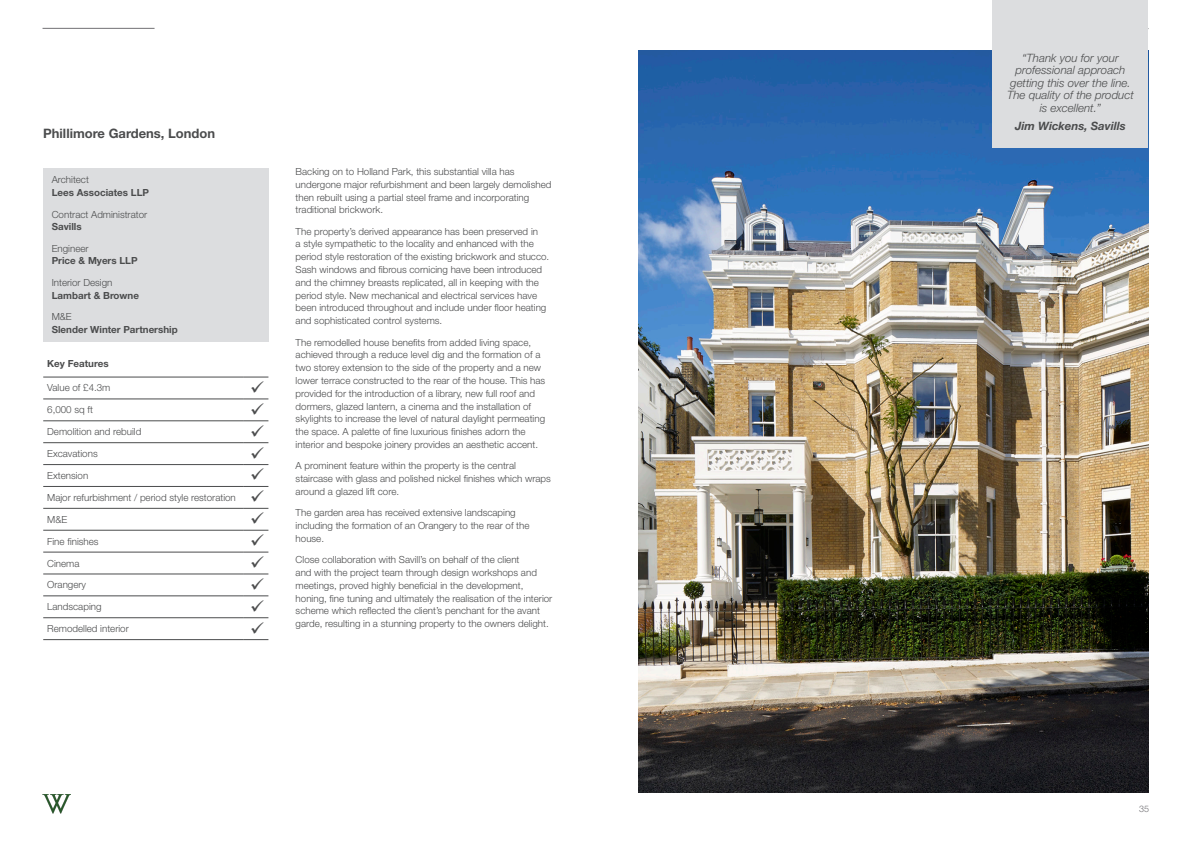
<style>
.page{position:relative;width:1191px;height:842px;background:#fff}
.page>*{position:absolute;margin:0;border:0;box-sizing:border-box;transform-origin:0 0}
.t1{font:700 13px "Helvetica Neue LT Std";color:#4b4c4d}
.t2{font:italic 300 11.5px/12.5px "Helvetica Neue LT Std";color:#4b4c4d;text-align:center}
.t3{font:italic 700 11.5px "Helvetica Neue LT Std";color:#4b4c4d}
.t4{font:300 9.8px/12.8px "Helvetica Neue LT Std";color:#4b4c4d}
.t5{font:700 9.8px "Helvetica Neue LT Std";color:#4b4c4d}
.t6{font:300 9px "Helvetica Neue LT Std";color:#717074}
</style>
<div class="page">
<hr style="left:43px;top:28px;width:112px;height:1px;background:#717074">
<img style="left:43px;top:794px;width:28px;height:19px">
<img style="left:638px;top:50px;width:510px;height:742px">
<div style="left:43px;top:168px;width:226px;height:173px;background:#dcdddf"></div>
<hr style="left:43px;top:377px;width:201px;height:1px;background:#4b4c4d">
<hr style="left:43px;top:399px;width:201px;height:1px;background:#4b4c4d">
<hr style="left:43px;top:421px;width:201px;height:1px;background:#4b4c4d">
<hr style="left:43px;top:442px;width:201px;height:1px;background:#4b4c4d">
<hr style="left:43px;top:464px;width:201px;height:1px;background:#4b4c4d">
<hr style="left:43px;top:486px;width:201px;height:1px;background:#4b4c4d">
<hr style="left:43px;top:508px;width:201px;height:1px;background:#4b4c4d">
<hr style="left:43px;top:530px;width:201px;height:1px;background:#4b4c4d">
<hr style="left:43px;top:552px;width:201px;height:1px;background:#4b4c4d">
<hr style="left:43px;top:574px;width:201px;height:1px;background:#4b4c4d">
<hr style="left:43px;top:596px;width:201px;height:1px;background:#4b4c4d">
<hr style="left:43px;top:617px;width:201px;height:1px;background:#4b4c4d">
<hr style="left:43px;top:639px;width:201px;height:1px;background:#4b4c4d">
<svg style="left:244px;top:639px;width:24px;height:1px"></svg>
<div style="left:992px;top:0;width:156px;height:147px;background:#dcdddf"></div>
<svg style="left:244px;top:377px;width:24px;height:1px"></svg>
<svg style="left:244px;top:399px;width:24px;height:1px"></svg>
<svg style="left:244px;top:421px;width:24px;height:1px"></svg>
<svg style="left:244px;top:442px;width:24px;height:2px"></svg>
<svg style="left:244px;top:464px;width:24px;height:2px"></svg>
<svg style="left:244px;top:486px;width:24px;height:1px"></svg>
<svg style="left:244px;top:508px;width:24px;height:1px"></svg>
<svg style="left:244px;top:530px;width:24px;height:1px"></svg>
<svg style="left:244px;top:552px;width:24px;height:1px"></svg>
<svg style="left:244px;top:574px;width:24px;height:1px"></svg>
<svg style="left:244px;top:596px;width:24px;height:1px"></svg>
<svg style="left:244px;top:617px;width:24px;height:2px"></svg>
<p class="t1" style="left:43px;top:126px;width:173px">Phillimore Gardens, London</p>
<p class="t4" style="left:52px;top:173px;width:39px">Architect</p>
<p class="t5" style="left:52px;top:187px;width:99px">Lees Associates LLP</p>
<p class="t4" style="left:52px;top:207px;width:97px">Contract Administrator</p>
<p class="t5" style="left:52px;top:221px;width:31px">Savills</p>
<p class="t4" style="left:52px;top:242px;width:38px">Engineer</p>
<p class="t5" style="left:52px;top:255px;width:87px">Price &amp; Myers LLP</p>
<p class="t4" style="left:52px;top:276px;width:62px">Interior Design</p>
<p class="t5" style="left:52px;top:289px;width:89px">Lambart &amp; Browne</p>
<p class="t4" style="left:52px;top:310px;width:21px">M&amp;E</p>
<p class="t5" style="left:52px;top:323px;width:127px">Slender Winter Partnership</p>
<p class="t5" style="left:47px;top:357px;width:63px">Key Features</p>
<p class="t4" style="left:47px;top:381px;width:65px">Value of £4.3m</p>
<p class="t4" style="left:47px;top:403px;width:47px">6,000 sq ft</p>
<p class="t4" style="left:47px;top:425px;width:96px">Demolition and rebuild</p>
<p class="t4" style="left:47px;top:447px;width:52px">Excavations</p>
<p class="t4" style="left:47px;top:469px;width:43px">Extension</p>
<p class="t4" style="left:47px;top:491px;width:190px">Major refurbishment / period style restoration</p>
<p class="t4" style="left:47px;top:513px;width:21px">M&amp;E</p>
<p class="t4" style="left:47px;top:535px;width:53px">Fine finishes</p>
<p class="t4" style="left:47px;top:556px;width:34px">Cinema</p>
<p class="t4" style="left:47px;top:578px;width:40px">Orangery</p>
<p class="t4" style="left:47px;top:600px;width:56px">Landscaping</p>
<p class="t4" style="left:47px;top:622px;width:83px">Remodelled interior</p>
<p class="t4" style="left:296px;top:165px;width:257px">Backing on to Holland Park, this substantial villa has undergone major refurbishment and been largely demolished then rebuilt using a partial steel frame and incorporating traditional brickwork.</p>
<p class="t4" style="left:296px;top:225px;width:255px">The property’s derived appearance has been preserved in<br>a style sympathetic to the locality and enhanced with the period style restoration of the existing brickwork and stucco.<br>Sash windows and fibrous cornicing have been introduced and the chimney breasts replicated, all in keeping with the period style. New mechanical and electrical services have been introduced throughout and include under floor heating and sophisticated control systems.</p>
<p class="t4" style="left:296px;top:335px;width:251px">The remodelled house benefits from added living space, achieved through a reduce level dig and the formation of a two storey extension to the side of the property and a new lower terrace constructed to the rear of the house. This has provided for the introduction of a library, new full roof and dormers, glazed lantern, a cinema and the installation of skylights to increase the level of natural daylight permeating the space. A palette of fine luxurious finishes adorn the interior and bespoke joinery provides an aesthetic accent.</p>
<p class="t4" style="left:296px;top:459px;width:257px">A prominent feature within the property is the central staircase with glass and polished nickel finishes which wraps around a glazed lift core.</p>
<p class="t4" style="left:296px;top:506px;width:235px">The garden area has received extensive landscaping including the formation of an Orangery to the rear of the house.</p>
<p class="t4" style="left:296px;top:553px;width:258px">Close collaboration with Savill’s on behalf of the client<br>and with the project team through design workshops and meetings, proved highly beneficial in the development, honing, fine tuning and ultimately the realisation of the interior scheme which reflected the client’s penchant for the avant garde, resulting in a stunning property to the owners delight.</p>
<p class="t2" style="left:1007px;top:51px;width:128px">“Thank you for your professional approach getting this over the line.<br>The quality of the product is excellent.”</p>
<p class="t3" style="left:1015px;top:119px;width:112px">Jim Wickens, Savills</p>
<p class="t6" style="left:1139px;top:804px;width:12px">35</p>
</div>
